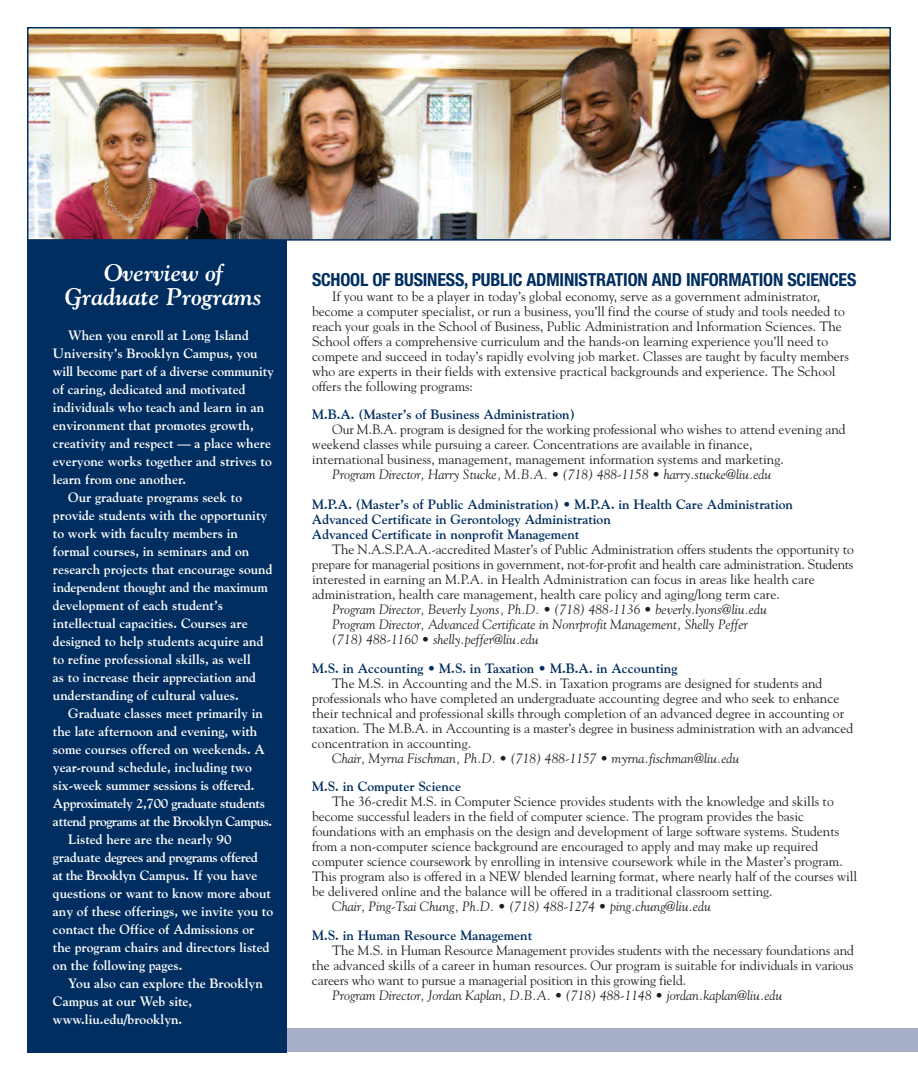
<style>
.page{position:relative;width:918px;height:1080px;background:#fff}
.page>*{position:absolute;margin:0;border:0;box-sizing:border-box;transform-origin:0 0}
.t1{font:italic 700 24px/24px "Goudy";color:#fff;text-align:center}
.t2{font:700 condensed 18px "Helvetica Neue";letter-spacing:-.01em;color:#002e60}
.t3{font:13.5px/15px "Goudy";color:#231f20}
.t4{font:700 13.5px "Goudy";color:#fff}
.t5{font:italic 13.5px/15px "Goudy";color:#231f20}
.t6{font:700 13.5px/15px "Goudy";color:#002e60}
.t7{font:700 13.5px "Goudy";letter-spacing:-.025em;color:#fff}
.t8{font:700 13.5px "Goudy";letter-spacing:-.035em;color:#fff}
.t9{font:700 13.5px "Goudy";letter-spacing:-.03em;color:#fff}
</style>
<div class="page">
<div style="left:267px;top:1029px;width:651px;height:23px;background:#a7afc8"></div>
<div style="left:27px;top:241px;width:259px;height:812px;background:#002e60"></div>
<img style="left:30px;top:30px;width:858px;height:208px">
<div style="left:27px;top:27px;width:864px;height:214px;border:2px solid #002e60"></div>
<h1 class="t1" style="left:65px;top:261px;width:199px">Overview of<br>Graduate Programs</h1>
<p class="t4" style="left:68px;top:328px;width:182px">When you enroll at Long Island</p>
<p class="t4" style="left:53px;top:346px;width:206px">University’s Brooklyn Campus, you</p>
<p class="t4" style="left:53px;top:364px;width:222px">will become part of a diverse community</p>
<p class="t4" style="left:53px;top:382px;width:194px">of caring, dedicated and motivated</p>
<p class="t4" style="left:53px;top:400px;width:213px">individuals who teach and learn in an</p>
<p class="t4" style="left:53px;top:418px;width:202px">environment that promotes growth,</p>
<p class="t4" style="left:53px;top:436px;width:220px">creativity and respect — a place where</p>
<p class="t4" style="left:53px;top:454px;width:220px">everyone works together and strives to</p>
<p class="t4" style="left:53px;top:472px;width:135px">learn from one another.</p>
<p class="t4" style="left:68px;top:490px;width:175px">Our graduate programs seek to</p>
<p class="t4" style="left:53px;top:508px;width:216px">provide students with the opportunity</p>
<p class="t4" style="left:53px;top:526px;width:187px">to work with faculty members in</p>
<p class="t4" style="left:53px;top:544px;width:198px">formal courses, in seminars and on</p>
<p class="t4" style="left:53px;top:562px;width:221px">research projects that encourage sound</p>
<p class="t4" style="left:53px;top:580px;width:217px">independent thought and the maximum</p>
<p class="t4" style="left:53px;top:598px;width:172px">development of each student’s</p>
<p class="t4" style="left:53px;top:616px;width:196px">intellectual capacities. Courses are</p>
<p class="t4" style="left:53px;top:634px;width:212px">designed to help students acquire and</p>
<p class="t4" style="left:53px;top:652px;width:199px">to refine professional skills, as well</p>
<p class="t4" style="left:53px;top:670px;width:205px">as to increase their appreciation and</p>
<p class="t4" style="left:53px;top:688px;width:187px">understanding of cultural values.</p>
<p class="t4" style="left:68px;top:706px;width:196px">Graduate classes meet primarily in</p>
<p class="t4" style="left:53px;top:724px;width:206px">the late afternoon and evening, with</p>
<p class="t4" style="left:53px;top:742px;width:214px">some courses offered on weekends. A</p>
<p class="t4" style="left:53px;top:760px;width:200px">year-round schedule, including two</p>
<p class="t4" style="left:53px;top:778px;width:203px">six-week summer sessions is offered.</p>
<p class="t7" style="left:53px;top:796px;width:213px">Approximately 2,700 graduate students</p>
<p class="t8" style="left:53px;top:814px;width:221px">attend programs at the Brooklyn Campus.</p>
<p class="t4" style="left:68px;top:832px;width:165px">Listed here are the nearly 90</p>
<p class="t9" style="left:53px;top:850px;width:206px">graduate degrees and programs offered</p>
<p class="t4" style="left:53px;top:868px;width:206px">at the Brooklyn Campus. If you have</p>
<p class="t4" style="left:53px;top:886px;width:220px">questions or want to know more about</p>
<p class="t4" style="left:53px;top:904px;width:222px">any of these offerings, we invite you to</p>
<p class="t4" style="left:53px;top:922px;width:203px">contact the Office of Admissions or</p>
<p class="t4" style="left:53px;top:940px;width:218px">the program chairs and directors listed</p>
<p class="t4" style="left:53px;top:958px;width:131px">on the following pages.</p>
<p class="t4" style="left:68px;top:976px;width:196px">You also can explore the Brooklyn</p>
<p class="t4" style="left:53px;top:994px;width:141px">Campus at our Web site,</p>
<p class="t4" style="left:53px;top:1012px;width:131px">www.liu.edu/brooklyn.</p>
<h2 class="t2" style="left:312px;top:273px;width:546px">SCHOOL OF BUSINESS, PUBLIC ADMINISTRATION AND INFORMATION SCIENCES</h2>
<p class="t3" style="left:312px;top:289px;width:538px;text-indent:20px">If you want to be a player in today’s global economy, serve as a government administrator, become a computer specialist, or run a business, you’ll find the course of study and tools needed to reach your goals in the School of Business, Public Administration and Information Sciences. The School offers a comprehensive curriculum and the hands-on learning experience you’ll need to compete and succeed in today’s rapidly evolving job market. Classes are taught by faculty members who are experts in their fields with extensive practical backgrounds and experience. The School offers the following programs:</p>
<p class="t6" style="left:312px;top:407px;width:264px">M.B.A. (Master’s of Business Administration)</p>
<p class="t3" style="left:312px;top:422px;width:535px;text-indent:20px">Our M.B.A. program is designed for the working professional who wishes to attend evening and weekend classes while pursuing a career. Concentrations are available in finance,<br>international business, management, management information systems and marketing.</p>
<p class="t5" style="left:332px;top:467px;width:441px">Program Director, Harry Stucke, M.B.A. • (718) 488-1158 • harry.stucke@liu.edu</p>
<p class="t6" style="left:312px;top:497px;width:483px">M.P.A. (Master’s of Public Administration) • M.P.A. in Health Care Administration<br>Advanced Certificate in Gerontology Administration<br>Advanced Certificate in nonprofit Management</p>
<p class="t3" style="left:312px;top:542px;width:543px;text-indent:20px">The N.A.S.P.A.A.-accredited Master’s of Public Administration offers students the opportunity to prepare for managerial positions in government, not-for-profit and health care administration. Students interested in earning an M.P.A. in Health Administration can focus in areas like health care administration, health care management, health care policy and aging/long term care.</p>
<p class="t5" style="left:332px;top:602px;width:436px">Program Director, Beverly Lyons, Ph.D. • (718) 488-1136 • beverly.lyons@liu.edu<br>Program Director, Advanced Certificate in Nonrprofit Management, Shelly Peffer (718) 488-1160 • shelly.peffer@liu.edu</p>
<p class="t6" style="left:312px;top:661px;width:367px">M.S. in Accounting • M.S. in Taxation • M.B.A. in Accounting</p>
<p class="t3" style="left:312px;top:676px;width:543px;text-indent:20px">The M.S. in Accounting and the M.S. in Taxation programs are designed for students and professionals who have completed an undergraduate accounting degree and who seek to enhance their technical and professional skills through completion of an advanced degree in accounting or taxation. The M.B.A. in Accounting is a master’s degree in business administration with an advanced concentration in accounting.</p>
<p class="t5" style="left:332px;top:751px;width:409px">Chair, Myrna Fischman, Ph.D. • (718) 488-1157 • myrna.fischman@liu.edu</p>
<p class="t6" style="left:312px;top:779px;width:151px">M.S. in Computer Science</p>
<p class="t3" style="left:312px;top:794px;width:547px;text-indent:20px">The 36-credit M.S. in Computer Science provides students with the knowledge and skills to become successful leaders in the field of computer science. The program provides the basic foundations with an emphasis on the design and development of large software systems. Students from a non-computer science background are encouraged to apply and may make up required computer science coursework by enrolling in intensive coursework while in the Master’s program.<br>This program also is offered in a NEW blended learning format, where nearly half of the courses will be delivered online and the balance will be offered in a traditional classroom setting.</p>
<p class="t5" style="left:332px;top:899px;width:380px">Chair, Ping-Tsai Chung, Ph.D. • (718) 488-1274 • ping.chung@liu.edu</p>
<p class="t6" style="left:312px;top:928px;width:222px">M.S. in Human Resource Management</p>
<p class="t3" style="left:312px;top:943px;width:544px;text-align:justify;text-indent:20px">The M.S. in Human Resource Management provides students with the necessary foundations and the advanced skills of a career in human resources. Our program is suitable for individuals in various careers who want to pursue a managerial position in this growing field.</p>
<p class="t5" style="left:332px;top:988px;width:452px">Program Director, Jordan Kaplan, D.B.A. • (718) 488-1148 • jordan.kaplan@liu.edu</p>
</div>
